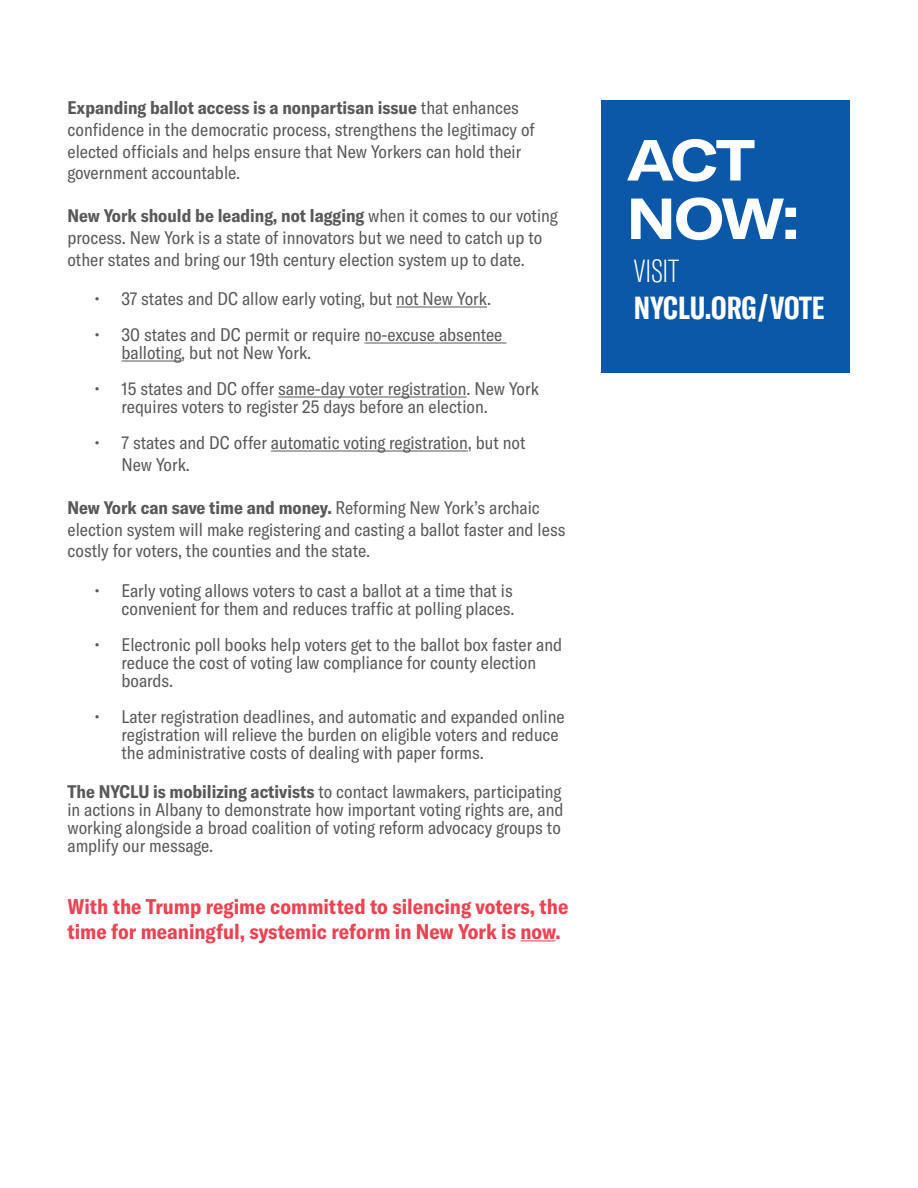
<style>
.page{position:relative;width:918px;height:1188px;background:#fff}
.page>*{position:absolute;margin:0;border:0;box-sizing:border-box;transform-origin:0 0}
.t1{font:700 expanded 57px/58.5px "GT America";letter-spacing:-.045em;color:#fff}
.t2{font:700 extra-condensed 31.5px "GT America";color:#fff}
.t3{font:100 extra-condensed 31.5px "GT America";color:#fff}
.t4{font:700 condensed 21px/25.2px "GT America";color:#ec4252}
.t5{font:condensed 18px/18px "GT America";color:#58595b}
.s1{font-weight:700}
</style>
<div class="page">
<div style="left:602px;top:100px;width:248px;height:273px;background:#0b57a8"></div>
<hr style="left:396px;top:307px;width:91px;height:1px;background:#58595b">
<hr style="left:364px;top:343px;width:142px;height:1px;background:#58595b">
<hr style="left:122px;top:361px;width:59px;height:1px;background:#58595b">
<hr style="left:278px;top:397px;width:189px;height:1px;background:#58595b">
<hr style="left:271px;top:451px;width:197px;height:1px;background:#58595b">
<hr style="left:521px;top:940px;width:34px;height:1px;background:#ec4252">
<p class="t5" style="left:68px;top:97px;width:469px;line-height:21.6px"><span class="s1">Expanding ballot access is a nonpartisan issue</span> that enhances confidence in the democratic process, strengthens the legitimacy of elected officials and helps ensure that New Yorkers can hold their government accountable.</p>
<p class="t5" style="left:68px;top:205px;width:492px;line-height:21.6px"><span class="s1">New York should be leading, not lagging</span> when it comes to our voting process. New York is a state of innovators but we need to catch up to other states and bring our 19th century election system up to date.</p>
<p class="t5" style="left:94px;top:290px;width:398px">• 37 states and DC allow early voting, but not New York.</p>
<p class="t5" style="left:122px;top:326px;width:382px;text-indent:-27px">• 30 states and DC permit or require no-excuse absentee balloting, but not New York.</p>
<p class="t5" style="left:122px;top:380px;width:419px;text-indent:-27px">• 15 states and DC offer same-day voter registration. New York requires voters to register 25 days before an election.</p>
<p class="t5" style="left:122px;top:432px;width:405px;line-height:21.6px;text-indent:-27px">• 7 states and DC offer automatic voting registration, but not<br>New York.</p>
<p class="t5" style="left:68px;top:497px;width:499px;line-height:21.6px"><span class="s1">New York can save time and money.</span> Reforming New York’s archaic election system will make registering and casting a ballot faster and less costly for voters, the counties and the state.</p>
<p class="t5" style="left:94px;top:582px;width:422px;text-align:right">• Early voting allows voters to cast a ballot at a time that is convenient for them and reduces traffic at polling places.</p>
<p class="t5" style="left:122px;top:636px;width:442px;text-indent:-27px">• Electronic poll books help voters get to the ballot box faster and reduce the cost of voting law compliance for county election boards.</p>
<p class="t5" style="left:122px;top:708px;width:445px;text-indent:-27px">• Later registration deadlines, and automatic and expanded online registration will relieve the burden on eligible voters and reduce the administrative costs of dealing with paper forms.</p>
<p class="t5" style="left:68px;top:783px;width:498px"><span class="s1">The NYCLU is mobilizing activists</span> to contact lawmakers, participating in actions in Albany to demonstrate how important voting rights are, and working alongside a broad coalition of voting reform advocacy groups to amplify our message.</p>
<p class="t4" style="left:68px;top:893px;width:502px">With the Trump regime committed to silencing voters, the time for meaningful, systemic reform in New York is now.</p>
<h1 class="t1" style="left:626px;top:130px;width:175px">ACT<br>NOW:</h1>
<h2 class="t3" style="left:634px;top:253px;width:47px">VISIT</h2>
<h2 class="t2" style="left:634px;top:289px;width:192px">NYCLU.ORG/VOTE</h2>
</div>
